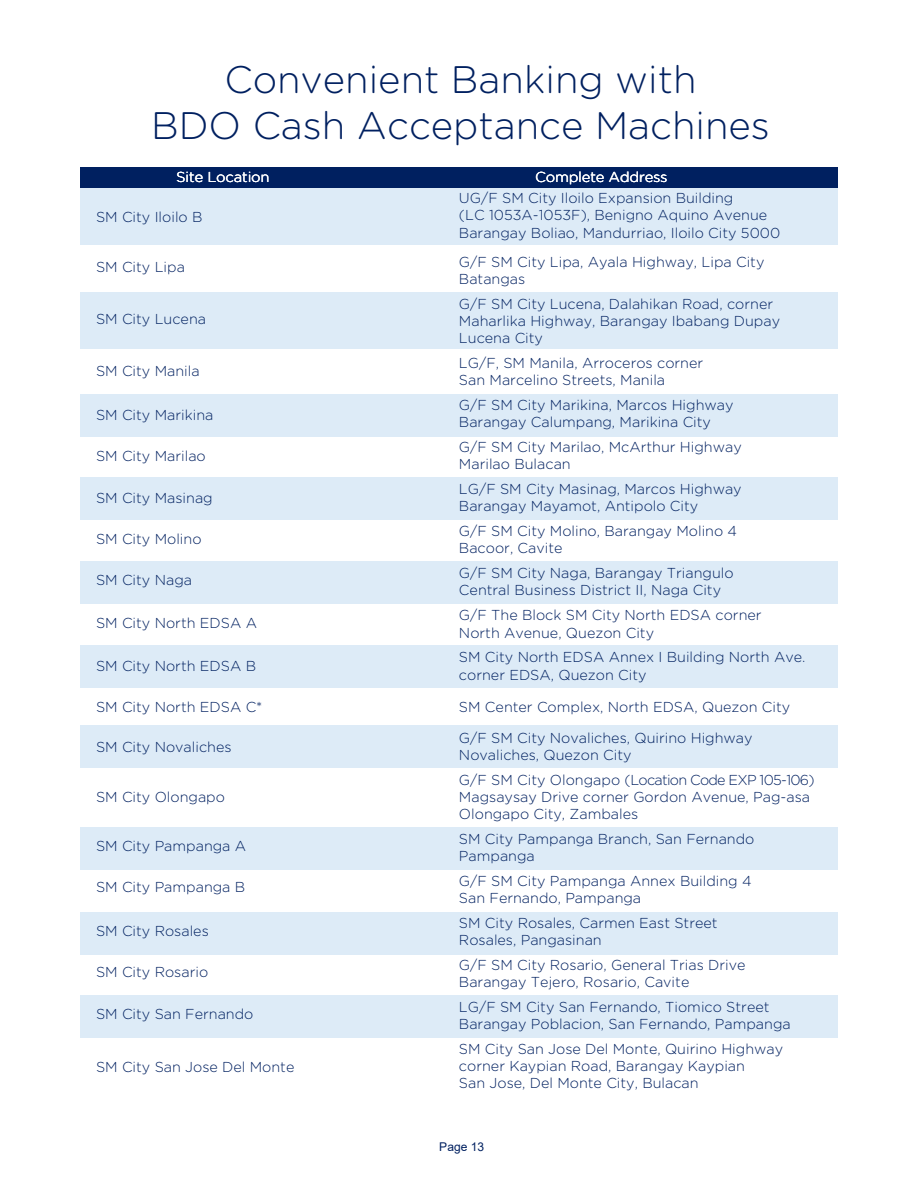
<style>
.page{position:relative;width:918px;height:1188px;background:#fff}
.page>*{position:absolute;margin:0;border:0;box-sizing:border-box;transform-origin:0 0}
.t1{font:300 38.4px/45.9px "Gotham Rounded";color:#002060;text-align:center}
.t2{font:300 14.4px/17.2px "Gotham Rounded";color:#002060}
.t3{font:300 14.4px "Gotham Rounded";color:#fff}
.t4{font:12px "Arial";color:#002060}
</style>
<div class="page">
<div style="left:80px;top:293px;width:758px;height:56px;background:#ddebf7"></div>
<div style="left:80px;top:188px;width:758px;height:57px;background:#ddebf7"></div>
<div style="left:80px;top:167px;width:758px;height:20px;background:#002060"></div>
<div style="left:80px;top:394px;width:758px;height:43px;background:#ddebf7"></div>
<div style="left:80px;top:477px;width:758px;height:42px;background:#ddebf7"></div>
<div style="left:80px;top:562px;width:758px;height:42px;background:#ddebf7"></div>
<div style="left:80px;top:646px;width:758px;height:42px;background:#ddebf7"></div>
<div style="left:80px;top:827px;width:758px;height:42px;background:#ddebf7"></div>
<div style="left:80px;top:725px;width:758px;height:42px;background:#ddebf7"></div>
<div style="left:80px;top:995px;width:758px;height:43px;background:#ddebf7"></div>
<div style="left:80px;top:912px;width:758px;height:42px;background:#ddebf7"></div>
<h1 class="t1" style="left:151px;top:55px;width:620px">Convenient Banking with<br>BDO Cash Acceptance Machines</h1>
<p class="t3" style="left:176px;top:167px;width:95px">Site Location</p>
<p class="t3" style="left:536px;top:167px;width:134px">Complete Address</p>
<p class="t2" style="left:96px;top:208px;width:108px">SM City Iloilo B</p>
<p class="t2" style="left:96px;top:258px;width:90px">SM City Lipa</p>
<p class="t2" style="left:96px;top:310px;width:112px">SM City Lucena</p>
<p class="t2" style="left:96px;top:361px;width:105px">SM City Manila</p>
<p class="t2" style="left:96px;top:406px;width:119px">SM City Marikina</p>
<p class="t2" style="left:96px;top:447px;width:111px">SM City Marilao</p>
<p class="t2" style="left:96px;top:488px;width:118px">SM City Masinag</p>
<p class="t2" style="left:96px;top:529px;width:107px">SM City Molino</p>
<p class="t2" style="left:96px;top:571px;width:98px">SM City Naga</p>
<p class="t2" style="left:96px;top:613px;width:163px">SM City North EDSA A</p>
<p class="t2" style="left:96px;top:656px;width:162px">SM City North EDSA B</p>
<p class="t2" style="left:96px;top:698px;width:168px">SM City North EDSA C*</p>
<p class="t2" style="left:96px;top:737px;width:137px">SM City Novaliches</p>
<p class="t2" style="left:96px;top:788px;width:130px">SM City Olongapo</p>
<p class="t2" style="left:96px;top:836px;width:152px">SM City Pampanga A</p>
<p class="t2" style="left:96px;top:878px;width:151px">SM City Pampanga B</p>
<p class="t2" style="left:96px;top:922px;width:114px">SM City Rosales</p>
<p class="t2" style="left:96px;top:963px;width:114px">SM City Rosario</p>
<p class="t2" style="left:96px;top:1004px;width:159px">SM City San Fernando</p>
<p class="t2" style="left:96px;top:1058px;width:200px">SM City San Jose Del Monte</p>
<p class="t2" style="left:459px;top:189px;width:323px">UG/F SM City Iloilo Expansion Building<br>(LC 1053A-1053F), Benigno Aquino Avenue<br>Barangay Boliao, Mandurriao, Iloilo City 5000</p>
<p class="t2" style="left:459px;top:252px;width:307px">G/F SM City Lipa, Ayala Highway, Lipa City<br>Batangas</p>
<p class="t2" style="left:459px;top:294px;width:323px">G/F SM City Lucena, Dalahikan Road, corner<br>Maharlika Highway, Barangay Ibabang Dupay<br>Lucena City</p>
<p class="t2" style="left:459px;top:354px;width:246px">LG/F, SM Manila, Arroceros corner<br>San Marcelino Streets, Manila</p>
<p class="t2" style="left:459px;top:396px;width:276px">G/F SM City Marikina, Marcos Highway<br>Barangay Calumpang, Marikina City</p>
<p class="t2" style="left:459px;top:438px;width:284px">G/F SM City Marilao, McArthur Highway<br>Marilao Bulacan</p>
<p class="t2" style="left:459px;top:480px;width:284px">LG/F SM City Masinag, Marcos Highway<br>Barangay Mayamot, Antipolo City</p>
<p class="t2" style="left:459px;top:522px;width:280px">G/F SM City Molino, Barangay Molino 4<br>Bacoor, Cavite</p>
<p class="t2" style="left:459px;top:564px;width:276px">G/F SM City Naga, Barangay Triangulo<br>Central Business District II, Naga City</p>
<p class="t2" style="left:459px;top:606px;width:304px">G/F The Block SM City North EDSA corner<br>North Avenue, Quezon City</p>
<p class="t2" style="left:459px;top:648px;width:348px">SM City North EDSA Annex I Building North Ave. corner EDSA, Quezon City</p>
<p class="t2" style="left:459px;top:691px;width:333px;line-height:30.8px">SM Center Complex, North EDSA, Quezon City<br>G/F SM City Novaliches, Quirino Highway</p>
<p class="t2" style="left:459px;top:742px;width:357px;line-height:24.8px">Novaliches, Quezon City<br>G/F SM City Olongapo (Location Code EXP 105-106)</p>
<p class="t2" style="left:459px;top:787px;width:353px">Magsaysay Drive corner Gordon Avenue, Pag-asa<br>Olongapo City, Zambales</p>
<p class="t2" style="left:459px;top:829px;width:297px">SM City Pampanga Branch, San Fernando<br>Pampanga</p>
<p class="t2" style="left:459px;top:871px;width:294px">G/F SM City Pampanga Annex Building 4<br>San Fernando, Pampanga</p>
<p class="t2" style="left:459px;top:914px;width:260px">SM City Rosales, Carmen East Street<br>Rosales, Pangasinan</p>
<p class="t2" style="left:459px;top:956px;width:288px">G/F SM City Rosario, General Trias Drive<br>Barangay Tejero, Rosario, Cavite</p>
<p class="t2" style="left:459px;top:998px;width:333px">LG/F SM City San Fernando, Tiomico Street<br>Barangay Poblacion, San Fernando, Pampanga</p>
<p class="t2" style="left:459px;top:1040px;width:326px">SM City San Jose Del Monte, Quirino Highway corner Kaypian Road, Barangay Kaypian<br>San Jose, Del Monte City, Bulacan</p>
<p class="t4" style="left:439px;top:1138px;width:46px">Page 13</p>
</div>
